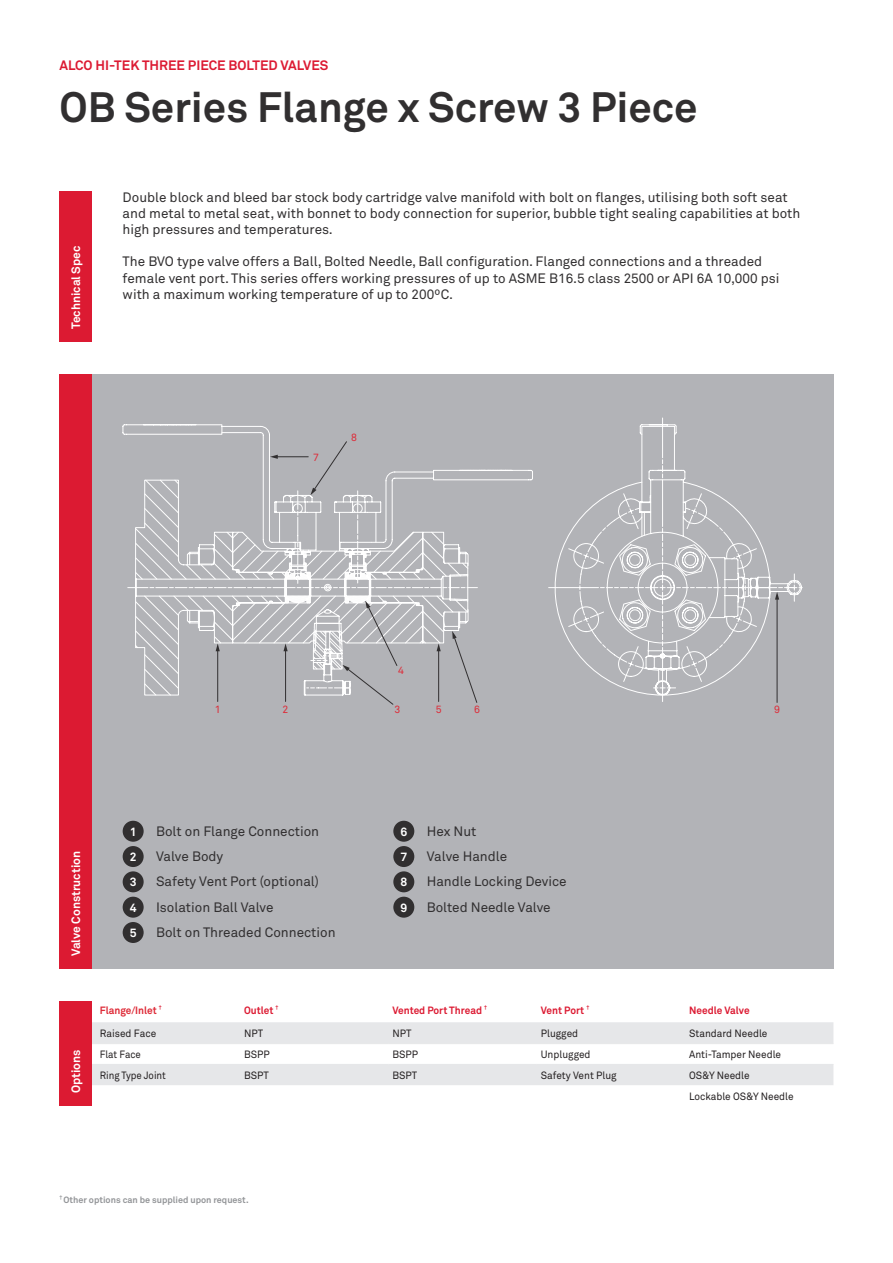
<style>
.page{position:relative;width:893px;height:1263px;background:#fff}
.page>*{position:absolute;margin:0;border:0;box-sizing:border-box;transform-origin:0 0}
.t1{font:700 42px "Akkurat";color:#312f30}
.t2{font:13.5px/25.2px "Akkurat";color:#312f30}
.t3{font:700 13.5px "Akkurat";color:#dc1a32}
.t4{font:700 12px/25.3px "Akkurat";color:#fff}
.t5{font:10.5px/20.9px "Akkurat";color:#231f20;scale:.96 1}
.t6{font:700 10.5px "Akkurat";color:#dc1a32;scale:.96 1}
.t7{font:10.5px "Akkurat";color:#231f20;scale:.92 1}
.t8{font:700 10.5px "Akkurat";color:#de2a37;scale:.96 1}
.t9{font:10.5px "Akkurat";color:#de2a37}
.t10{font:700 9px "Akkurat";color:#939598}
.t11{font:700 5.25px "Akkurat";color:#939598}
</style>
<div class="page">
<div style="left:92px;top:374px;width:741px;height:595px;background:#b2b3b7"></div>
<svg style="left:92px;top:1022px;width:741px;height:63px;fill:#e6e7e9"></svg>
<hr style="left:92px;top:1043px;width:148px;height:1px;background:#e6e7e9">
<hr style="left:240px;top:1043px;width:148px;height:1px;background:#e6e7e9">
<hr style="left:388px;top:1043px;width:149px;height:1px;background:#e6e7e9">
<hr style="left:537px;top:1043px;width:148px;height:1px;background:#e6e7e9">
<hr style="left:685px;top:1043px;width:148px;height:1px;background:#e6e7e9">
<hr style="left:92px;top:1064px;width:148px;height:1px;background:#e6e7e9">
<hr style="left:240px;top:1064px;width:148px;height:1px;background:#e6e7e9">
<hr style="left:388px;top:1064px;width:149px;height:1px;background:#e6e7e9">
<hr style="left:537px;top:1064px;width:148px;height:1px;background:#e6e7e9">
<hr style="left:685px;top:1064px;width:148px;height:1px;background:#e6e7e9">
<svg style="left:144px;top:479px;width:198px;height:217px"></svg>
<svg style="left:127px;top:490px;width:676px;height:201px"></svg>
<svg style="left:357px;top:417px;width:400px;height:285px"></svg>
<hr style="left:276px;top:456px;width:32px;height:1px;background:#312f30">
<svg style="left:270px;top:455px;width:8px;height:4px"></svg>
<hr style="left:217px;top:649px;width:1px;height:52px;background:#312f30">
<svg style="left:216px;top:643px;width:4px;height:8px"></svg>
<hr style="left:285px;top:649px;width:1px;height:52px;background:#312f30">
<svg style="left:283px;top:643px;width:5px;height:8px"></svg>
<hr style="left:438px;top:649px;width:1px;height:52px;background:#312f30">
<svg style="left:437px;top:643px;width:4px;height:8px"></svg>
<hr style="left:777px;top:598px;width:1px;height:104px;background:#312f30">
<svg style="left:775px;top:592px;width:4px;height:8px"></svg>
<svg style="left:452px;top:631px;width:26px;height:72px"></svg>
<svg style="left:342px;top:601px;width:56px;height:104px"></svg>
<svg style="left:310px;top:441px;width:37px;height:54px"></svg>
<div style="left:123px;top:821px;width:21px;height:21px;background:#312f30;border-radius:50%"></div>
<div style="left:123px;top:897px;width:21px;height:21px;background:#312f30;border-radius:50%"></div>
<div style="left:123px;top:846px;width:21px;height:21px;background:#312f30;border-radius:50%"></div>
<div style="left:123px;top:922px;width:21px;height:21px;background:#312f30;border-radius:50%"></div>
<div style="left:123px;top:871px;width:21px;height:21px;background:#312f30;border-radius:50%"></div>
<div style="left:393px;top:821px;width:21px;height:21px;background:#312f30;border-radius:50%"></div>
<div style="left:393px;top:897px;width:21px;height:21px;background:#312f30;border-radius:50%"></div>
<div style="left:393px;top:846px;width:21px;height:21px;background:#312f30;border-radius:50%"></div>
<div style="left:393px;top:871px;width:21px;height:21px;background:#312f30;border-radius:50%"></div>
<div style="left:60px;top:191px;width:32px;height:151px;background:#dc1a32"></div>
<div style="left:60px;top:374px;width:32px;height:595px;background:#dc1a32"></div>
<div style="left:60px;top:1001px;width:32px;height:105px;background:#dc1a32"></div>
<p class="t3" style="left:60px;top:57px;width:270px">ALCO HI-TEK THREE PIECE BOLTED VALVES</p>
<h1 class="t1" style="left:60px;top:80px;width:640px">OB Series Flange x Screw 3 Piece</h1>
<p class="t4" style="left:63px;top:329px;width:85px;rotate:-90deg">Technical Spec</p>
<p class="t2" style="left:123px;top:189px;width:679px;line-height:16.2px">Double block and bleed bar stock body cartridge valve manifold with bolt on flanges, utilising both soft seat and metal to metal seat, with bonnet to body connection for superior, bubble tight sealing capabilities at both high pressures and temperatures.</p>
<p class="t2" style="left:123px;top:254px;width:658px;line-height:16.2px">The BVO type valve offers a Ball, Bolted Needle, Ball configuration. Flanged connections and a threaded female vent port. This series offers working pressures of up to ASME B16.5 class 2500 or API 6A 10,000 psi with a maximum working temperature of up to 200ºC.</p>
<p class="t9" style="left:313px;top:451px;width:7px">7</p>
<p class="t9" style="left:351px;top:431px;width:7px">8</p>
<p class="t9" style="left:398px;top:664px;width:7px">4</p>
<p class="t9" style="left:215px;top:703px;width:7px">1</p>
<p class="t9" style="left:283px;top:703px;width:7px">2</p>
<p class="t9" style="left:394px;top:703px;width:7px">3</p>
<p class="t9" style="left:436px;top:703px;width:7px">5</p>
<p class="t9" style="left:474px;top:703px;width:7px">6</p>
<p class="t9" style="left:774px;top:703px;width:7px">9</p>
<p class="t4" style="left:63px;top:956px;width:107px;rotate:-90deg">Valve Construction</p>
<p class="t4" style="left:130px;top:819px;width:8px">1</p>
<p class="t4" style="left:130px;top:844px;width:8px">2</p>
<p class="t4" style="left:130px;top:870px;width:8px">3</p>
<p class="t4" style="left:130px;top:895px;width:8px">4</p>
<p class="t4" style="left:130px;top:920px;width:8px">5</p>
<p class="t2" style="left:156px;top:819px;width:181px">Bolt on Flange Connection<br>Valve Body<br>Safety Vent Port (optional)<br>Isolation Ball Valve<br>Bolt on Threaded Connection</p>
<p class="t2" style="left:427px;top:819px;width:142px">Hex Nut<br>Valve Handle<br>Handle Locking Device<br>Bolted Needle Valve</p>
<p class="t4" style="left:400px;top:819px;width:8px">6</p>
<p class="t4" style="left:400px;top:844px;width:8px">7<br>8</p>
<p class="t4" style="left:400px;top:895px;width:8px">9</p>
<p class="t4" style="left:63px;top:1093px;width:45px;rotate:-90deg">Options</p>
<p class="t8" style="left:100px;top:1003px;width:66px">Flange/Inlet <sup>†</sup></p>
<p class="t6" style="left:244px;top:1003px;width:37px">Outlet <sup>†</sup></p>
<p class="t6" style="left:392px;top:1003px;width:100px">Vented Port Thread <sup>†</sup></p>
<p class="t6" style="left:541px;top:1003px;width:52px">Vent Port <sup>†</sup></p>
<p class="t6" style="left:689px;top:1003px;width:64px">Needle Valve</p>
<p class="t5" style="left:100px;top:1023px;width:60px">Raised Face</p>
<p class="t5" style="left:244px;top:1023px;width:21px">NPT</p>
<p class="t5" style="left:392px;top:1023px;width:21px">NPT</p>
<p class="t5" style="left:541px;top:1023px;width:41px">Plugged</p>
<p class="t5" style="left:689px;top:1023px;width:83px">Standard Needle</p>
<p class="t7" style="left:100px;top:1048px;width:46px">Flat Face</p>
<p class="t5" style="left:244px;top:1044px;width:28px">BSPP</p>
<p class="t5" style="left:392px;top:1044px;width:28px">BSPP</p>
<p class="t5" style="left:541px;top:1044px;width:53px">Unplugged</p>
<p class="t5" style="left:689px;top:1044px;width:97px">Anti-Tamper Needle</p>
<p class="t7" style="left:100px;top:1069px;width:73px">Ring Type Joint</p>
<p class="t5" style="left:244px;top:1065px;width:27px">BSPT</p>
<p class="t5" style="left:392px;top:1065px;width:27px">BSPT</p>
<p class="t5" style="left:541px;top:1065px;width:81px">Safety Vent Plug</p>
<p class="t5" style="left:689px;top:1065px;width:110px">OS&amp;Y Needle<br>Lockable OS&amp;Y Needle</p>
<p class="t11" style="left:60px;top:1193px;width:4px">†</p>
<p class="t10" style="left:64px;top:1194px;width:187px">Other options can be supplied upon request.</p>
</div>
